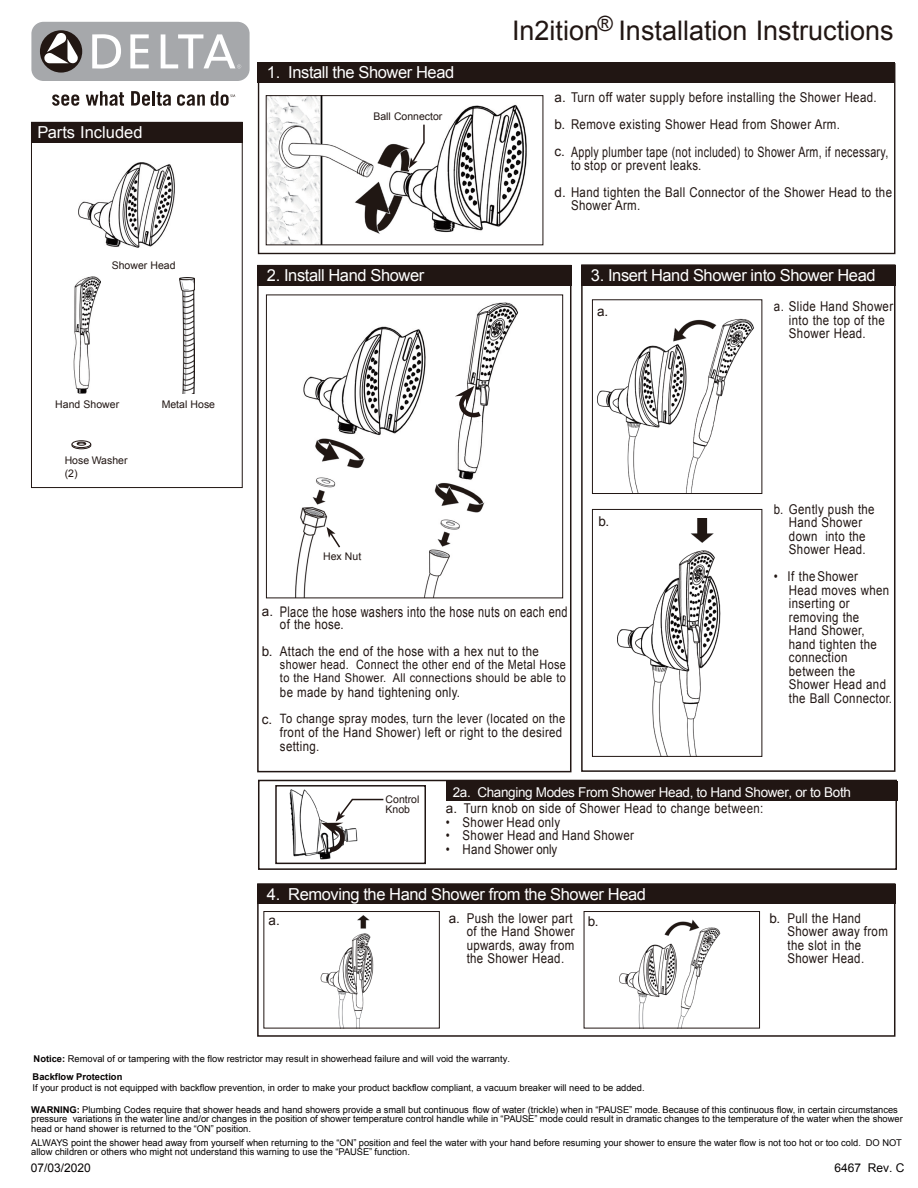
<style>
.page{position:relative;width:918px;height:1188px;background:#fff}
.page>*{position:absolute;margin:0;border:0;box-sizing:border-box;transform-origin:0 0}
.t1{font:27px "Arial";color:#211613}
.t2{font:16.5px "Arial";letter-spacing:-.025em;color:#fff}
.t3{font:16.5px "Arial";color:#fff}
.t4{font:14.7px "Arial";letter-spacing:.03em;color:#211613;scale:.75 1}
.t5{font:14.25px "Arial";letter-spacing:.03em;color:#211613;scale:.75 1}
.t6{font:13.5px/13.5px "Arial";letter-spacing:.03em;color:#211613;scale:.85 1}
.t7{font:13.5px/13.5px "Arial";letter-spacing:.03em;color:#211613}
.t8{font:13.5px "Arial";letter-spacing:-.025em;color:#fff}
.t9{font:13.5px "Arial";color:#211613;scale:.85 1}
.t10{font:12.9px "Arial";letter-spacing:.03em;color:#211613;scale:.86 1}
.t11{font:12.9px "Arial";letter-spacing:.03em;color:#211613;scale:.85 1}
.t12{font:12.15px "Arial";letter-spacing:.03em;color:#211613;scale:.91 1}
.t13{font:12px "Arial";color:#060303}
.t14{font:10.5px/12.6px "Arial";color:#211613}
.t15{font:9.3px/9.3px "Arial";color:#060303}
.s1{font-size:13.5px}
.s2{font-weight:700}
</style>
<div class="page">
<div style="left:31px;top:122px;width:212px;height:366px;border:1px solid #211613"></div>
<div style="left:257px;top:265px;width:314px;height:507px;border:2px solid #211613"></div>
<div style="left:257px;top:266px;width:314px;height:20px;background:#211613"></div>
<div style="left:31px;top:123px;width:211px;height:20px;background:#211613"></div>
<img style="left:295px;top:303px;width:223px;height:293px">
<div style="left:266px;top:295px;width:297px;height:303px;border:1px solid #211613"></div>
<img style="left:78px;top:162px;width:97px;height:86px">
<div style="left:581px;top:264px;width:314px;height:508px;border:2px solid #211613"></div>
<div style="left:581px;top:265px;width:314px;height:20px;background:#211613"></div>
<img style="left:73px;top:276px;width:28px;height:118px">
<img style="left:597px;top:318px;width:157px;height:174px">
<div style="left:592px;top:299px;width:170px;height:195px;border:1px solid #211613"></div>
<img style="left:617px;top:519px;width:104px;height:236px">
<div style="left:592px;top:509px;width:170px;height:248px;border:1px solid #211613"></div>
<img style="left:179px;top:278px;width:15px;height:116px">
<div style="left:257px;top:63px;width:638px;height:20px;background:#211613"></div>
<div style="left:257px;top:883px;width:638px;height:154px;border:2px solid #211613"></div>
<div style="left:257px;top:884px;width:638px;height:20px;background:#211613"></div>
<img style="left:320px;top:916px;width:54px;height:110px">
<div style="left:263px;top:911px;width:177px;height:117px;border:1px solid #211613"></div>
<img style="left:619px;top:919px;width:102px;height:107px">
<div style="left:584px;top:911px;width:176px;height:117px;border:1px solid #211613"></div>
<img style="left:268px;top:97px;width:259px;height:146px">
<div style="left:266px;top:95px;width:277px;height:150px;border:1px solid #211613"></div>
<div style="left:72px;top:441px;width:19px;height:7px;border:1px solid #211613;border-radius:50%"></div>
<svg style="left:72px;top:442px;width:19px;height:7px"></svg>
<svg style="left:455px;top:386px;width:31px;height:35px"></svg>
<div style="left:258px;top:780px;width:639px;height:90px;border:2px solid #211613"></div>
<img style="left:289px;top:789px;width:42px;height:71px">
<div style="left:275px;top:785px;width:151px;height:79px;border:2px solid #211613"></div>
<div style="left:446px;top:781px;width:452px;height:20px;background:#211613"></div>
<svg style="left:321px;top:798px;width:63px;height:56px"></svg>
<svg style="left:327px;top:527px;width:15px;height:22px"></svg>
<svg style="left:407px;top:123px;width:18px;height:49px"></svg>
<div style="left:31px;top:22px;width:219px;height:59px;background:#a6a8ab;border-radius:12px"></div>
<div style="left:40px;top:30px;width:42px;height:43px;background:#221713;border-radius:50%"></div>
<svg style="left:92px;top:34px;width:29px;height:35px"></svg>
<svg style="left:130px;top:34px;width:19px;height:34px"></svg>
<svg style="left:161px;top:34px;width:80px;height:34px"></svg>
<svg style="left:44px;top:32px;width:34px;height:32px"></svg>
<svg style="left:52px;top:94px;width:27px;height:12px"></svg>
<svg style="left:86px;top:91px;width:38px;height:15px"></svg>
<svg style="left:131px;top:91px;width:40px;height:15px"></svg>
<svg style="left:177px;top:94px;width:28px;height:12px"></svg>
<svg style="left:211px;top:91px;width:24px;height:15px"></svg>
<h2 class="t3" style="left:38px;top:121px;width:106px">Parts Included</h2>
<p class="t14" style="left:112px;top:259px;width:65px">Shower Head</p>
<p class="t14" style="left:55px;top:398px;width:65px">Hand Shower</p>
<p class="t14" style="left:65px;top:454px;width:64px">Hose Washer (2)</p>
<p class="t14" style="left:162px;top:398px;width:55px">Metal Hose</p>
<h2 class="t2" style="left:267px;top:62px;width:189px">1. Install the Shower Head</h2>
<p class="t14" style="left:373px;top:110px;width:71px">Ball Connector</p>
<h2 class="t2" style="left:267px;top:264px;width:159px">2. Install Hand Shower</h2>
<h1 class="t1" style="left:512px;top:13px;width:383px">In2ition<sup>®</sup> Installation Instructions</h1>
<h3 class="t7" style="left:555px;top:84px;width:324px;line-height:27px">a. Turn off water supply before installing the Shower Head. b. Remove existing Shower Head from Shower Arm.</h3>
<h3 class="t5" style="left:555px;top:142px;width:447px"><span class="s1">c.</span> Apply plumber tape (not included) to Shower Arm, if necessary,</h3>
<h3 class="t6" style="left:555px;top:151px;width:399px;line-height:27px;text-indent:17px">to stop or prevent leaks.<br>d. Hand tighten the Ball Connector of the Shower Head to the</h3>
<h3 class="t6" style="left:571px;top:199px;width:83px">Shower Arm.</h3>
<h2 class="t2" style="left:591px;top:264px;width:286px">3. Insert Hand Shower into Shower Head</h2>
<h3 class="t6" style="left:789px;top:300px;width:124px;text-indent:-15px">a. Slide Hand Shower into the top of the<br>Shower Head.</h3>
<h3 class="t7" style="left:597px;top:305px;width:13px">a.</h3>
<p class="t14" style="left:323px;top:550px;width:40px">Hex Nut</p>
<h3 class="t4" style="left:262px;top:602px;width:409px"><span class="s1">a.</span> Place the hose washers into the hose nuts on each end</h3>
<h3 class="t6" style="left:262px;top:611px;width:327px;line-height:27px;text-indent:18px">of the hose.<br>b. Attach the end of the hose with a hex nut to the</h3>
<h3 class="t11" style="left:280px;top:656px;width:338px">shower head. Connect the other end of the Metal Hose</h3>
<h3 class="t12" style="left:280px;top:670px;width:316px">to the Hand Shower. All connections should be able to</h3>
<h3 class="t6" style="left:280px;top:685px;width:213px">be made by hand tightening only.</h3>
<h3 class="t10" style="left:262px;top:710px;width:354px"><span class="s1">c.</span> To change spray modes, turn the lever (located on the</h3>
<h3 class="t6" style="left:280px;top:726px;width:334px">front of the Hand Shower) left or right to the desired setting.</h3>
<h3 class="t7" style="left:598px;top:515px;width:12px">b.</h3>
<h3 class="t6" style="left:774px;top:502px;width:120px;text-align:center">b. Gently push the<br>Hand Shower down into the<br>Shower Head.</h3>
<h3 class="t6" style="left:789px;top:570px;width:123px;text-indent:-15px">• If theShower<br>Head moves when inserting or removing the<br>Hand Shower, hand tighten the connection between the<br>Shower Head and the Ball Connector.</h3>
<p class="t14" style="left:386px;top:794px;width:35px;line-height:10.5px">Control<br>Knob</p>
<h3 class="t8" style="left:453px;top:783px;width:400px">2a. Changing Modes From Shower Head, to Hand Shower, or to Both</h3>
<h3 class="t7" style="left:446px;top:802px;width:319px">a. Turn knob on side of Shower Head to change between:</h3>
<h3 class="t6" style="left:446px;top:815px;width:136px">• Shower Head only</h3>
<h3 class="t6" style="left:446px;top:829px;width:223px">• Shower Head and Hand Shower</h3>
<h3 class="t9" style="left:446px;top:840px;width:133px">• Hand Shower only</h3>
<h2 class="t2" style="left:267px;top:883px;width:381px">4. Removing the Hand Shower from the Shower Head</h2>
<h3 class="t7" style="left:467px;top:911px;width:110px;text-indent:-18px">a. Push the lower part of the Hand Shower upwards, away from the Shower Head.</h3>
<h3 class="t7" style="left:787px;top:911px;width:102px;text-indent:-18px">b. Pull the Hand<br>Shower away from the slot in the<br>Shower Head.</h3>
<h3 class="t7" style="left:588px;top:914px;width:12px">b.</h3>
<h3 class="t7" style="left:269px;top:913px;width:13px">a.</h3>
<p class="t15" style="left:33px;top:1050px;width:479px;line-height:17.4px"><span class="s2">Notice:</span> Removal of or tampering with the flow restrictor may result in showerhead failure and will void the warranty.<br><span class="s2">Backflow Protection</span></p>
<p class="t15" style="left:33px;top:1083px;width:613px">If your product is not equipped with backflow prevention, in order to make your product backflow compliant, a vacuum breaker will need to be added.</p>
<p class="t15" style="left:31px;top:1114px;width:873px">pressure variations in the water line and/or changes in the position of shower temperature control handle while in “PAUSE” mode could result in dramatic changes to the temperature of the water when the shower head or hand shower is returned to the “ON” position.</p>
<p class="t15" style="left:31px;top:1138px;width:872px">ALWAYS point the shower head away from yourself when returning to the “ON” position and feel the water with your hand before resuming your shower to ensure the water flow is not too hot or too cold. DO NOT allow children or others who might not understand this warning to use the “PAUSE” function.</p>
<p class="t15" style="left:31px;top:1105px;width:868px"><span class="s2">WARNING:</span> Plumbing Codes require that shower heads and hand showers provide a small but continuous flow of water (trickle) when in “PAUSE” mode. Because of this continuous flow, in certain circumstances</p>
<p class="t13" style="left:31px;top:1160px;width:62px">07/03/2020</p>
<p class="t13" style="left:835px;top:1160px;width:72px">6467 Rev. C</p>
</div>
